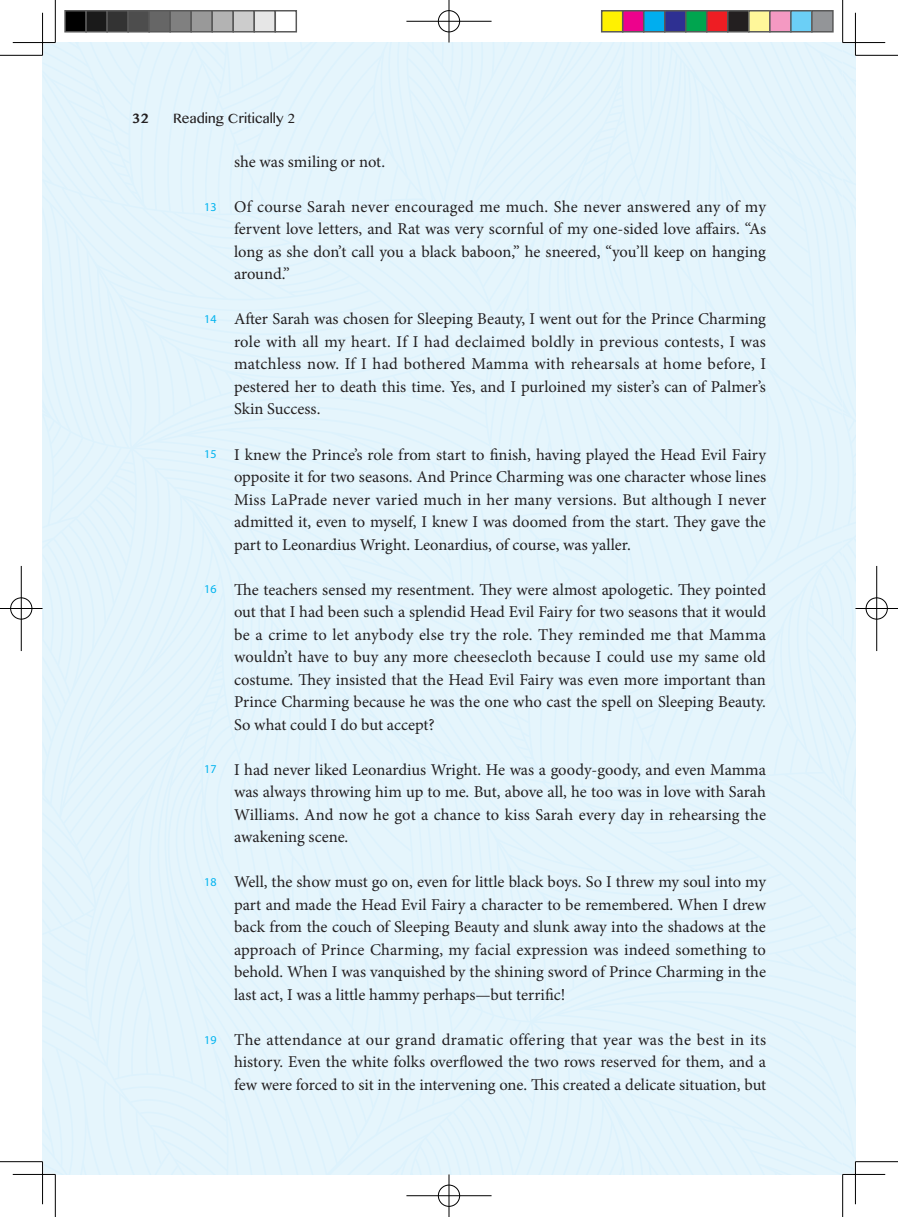
<style>
.page{position:relative;width:898px;height:1217px;background:#fff}
.page>*{position:absolute;margin:0;border:0;box-sizing:border-box;transform-origin:0 0}
.t1{font:16.5px/22.5px "Minion Pro";color:#231f20;text-align:justify}
.t2{font:13.5px "Malayalam MN";color:#231f20}
.t3{font:700 13.5px "Malayalam MN";color:#231f20}
.s1{font-family:"Myriad Pro";font-size:12px;color:#00b3ef}
</style>
<div class="page">
<div style="left:43px;top:43px;width:268px;height:369px;background:#e5f5fc"></div>
<div style="left:595px;top:795px;width:169px;height:379px;background:#e5f5fc"></div>
<div style="left:311px;top:43px;width:453px;height:752px;background:#e5f5fc"></div>
<div style="left:43px;top:412px;width:552px;height:762px;background:#e5f5fc"></div>
<div style="left:764px;top:43px;width:91px;height:1131px;background:#e5f5fc"></div>
<div style="left:792px;top:43px;width:63px;height:77px;background:#e5f5fc"></div>
<hr style="left:0;top:55px;width:43px;height:1px;background:#000">
<hr style="left:855px;top:55px;width:42px;height:1px;background:#000">
<hr style="left:0;top:1161px;width:43px;height:1px;background:#000">
<hr style="left:855px;top:1161px;width:42px;height:1px;background:#000">
<hr style="left:55px;top:0;width:1px;height:43px;background:#000">
<hr style="left:55px;top:1174px;width:1px;height:42px;background:#000">
<hr style="left:842px;top:0;width:1px;height:43px;background:#000">
<hr style="left:842px;top:1174px;width:1px;height:42px;background:#000">
<hr style="left:13px;top:42px;width:42px;height:1px;background:#000">
<hr style="left:842px;top:42px;width:42px;height:1px;background:#000">
<hr style="left:13px;top:1173px;width:42px;height:1px;background:#000">
<hr style="left:842px;top:1173px;width:42px;height:1px;background:#000">
<hr style="left:42px;top:13px;width:1px;height:42px;background:#000">
<hr style="left:42px;top:1161px;width:1px;height:42px;background:#000">
<hr style="left:854px;top:13px;width:1px;height:42px;background:#000">
<hr style="left:854px;top:1161px;width:1px;height:42px;background:#000">
<div style="left:437px;top:10px;width:23px;height:23px;border:2px solid #fff;border-radius:50%"></div>
<hr style="left:406px;top:20px;width:85px;height:2px;background:#fff">
<hr style="left:448px;top:0;width:2px;height:43px;background:#fff">
<div style="left:438px;top:10px;width:21px;height:22px;border:1px solid #000;border-radius:50%"></div>
<hr style="left:406px;top:21px;width:85px;height:1px;background:#000">
<hr style="left:448px;top:0;width:1px;height:43px;background:#000">
<div style="left:437px;top:1183px;width:23px;height:23px;border:2px solid #fff;border-radius:50%"></div>
<hr style="left:406px;top:1194px;width:85px;height:2px;background:#fff">
<hr style="left:448px;top:1174px;width:2px;height:42px;background:#fff">
<div style="left:438px;top:1184px;width:21px;height:22px;border:1px solid #000;border-radius:50%"></div>
<hr style="left:406px;top:1195px;width:85px;height:1px;background:#000">
<hr style="left:448px;top:1174px;width:1px;height:42px;background:#000">
<div style="left:10px;top:596px;width:23px;height:24px;border:2px solid #fff;border-radius:50%"></div>
<hr style="left:0;top:607px;width:43px;height:2px;background:#fff">
<hr style="left:20px;top:566px;width:2px;height:85px;background:#fff">
<div style="left:10px;top:597px;width:22px;height:22px;border:1px solid #000;border-radius:50%"></div>
<hr style="left:0;top:608px;width:43px;height:1px;background:#000">
<hr style="left:21px;top:566px;width:1px;height:85px;background:#000">
<div style="left:864px;top:596px;width:23px;height:24px;border:2px solid #fff;border-radius:50%"></div>
<hr style="left:855px;top:607px;width:42px;height:2px;background:#fff">
<hr style="left:875px;top:566px;width:2px;height:85px;background:#fff">
<div style="left:865px;top:597px;width:22px;height:22px;border:1px solid #000;border-radius:50%"></div>
<hr style="left:855px;top:608px;width:42px;height:1px;background:#000">
<hr style="left:876px;top:566px;width:1px;height:85px;background:#000">
<div style="left:65px;top:11px;width:21px;height:21px;background:#000"></div>
<div style="left:64px;top:10px;width:23px;height:23px;border:2px solid #595959"></div>
<div style="left:86px;top:11px;width:21px;height:21px;background:#1a1a1a"></div>
<div style="left:85px;top:10px;width:23px;height:23px;border:2px solid #595959"></div>
<div style="left:107px;top:11px;width:21px;height:21px;background:#333"></div>
<div style="left:106px;top:10px;width:23px;height:23px;border:2px solid #595959"></div>
<div style="left:128px;top:11px;width:21px;height:21px;background:#4d4d4d"></div>
<div style="left:127px;top:10px;width:23px;height:23px;border:2px solid #595959"></div>
<div style="left:149px;top:11px;width:21px;height:21px;background:#666"></div>
<div style="left:148px;top:10px;width:23px;height:23px;border:2px solid #595959"></div>
<div style="left:170px;top:11px;width:21px;height:21px;background:#808080"></div>
<div style="left:169px;top:10px;width:23px;height:23px;border:2px solid #595959"></div>
<div style="left:191px;top:11px;width:21px;height:21px;background:#999"></div>
<div style="left:190px;top:10px;width:23px;height:23px;border:2px solid #595959"></div>
<div style="left:212px;top:11px;width:21px;height:21px;background:#b3b3b3"></div>
<div style="left:211px;top:10px;width:23px;height:23px;border:2px solid #595959"></div>
<div style="left:233px;top:11px;width:21px;height:21px;background:#ccc"></div>
<div style="left:232px;top:10px;width:23px;height:23px;border:2px solid #595959"></div>
<div style="left:254px;top:11px;width:21px;height:21px;background:#e6e6e6"></div>
<div style="left:253px;top:10px;width:23px;height:23px;border:2px solid #595959"></div>
<div style="left:274px;top:10px;width:23px;height:23px;border:2px solid #595959"></div>
<div style="left:601px;top:11px;width:21px;height:21px;background:#fff101"></div>
<div style="left:600px;top:10px;width:23px;height:23px;border:2px solid #595959"></div>
<div style="left:622px;top:11px;width:21px;height:21px;background:#ed028c"></div>
<div style="left:621px;top:10px;width:23px;height:23px;border:2px solid #595959"></div>
<div style="left:643px;top:11px;width:21px;height:21px;background:#00aeef"></div>
<div style="left:642px;top:10px;width:23px;height:23px;border:2px solid #595959"></div>
<div style="left:664px;top:11px;width:21px;height:21px;background:#2e3092"></div>
<div style="left:663px;top:10px;width:23px;height:23px;border:2px solid #595959"></div>
<div style="left:685px;top:11px;width:21px;height:21px;background:#00a54f"></div>
<div style="left:684px;top:10px;width:23px;height:23px;border:2px solid #595959"></div>
<div style="left:706px;top:11px;width:21px;height:21px;background:#ee1d23"></div>
<div style="left:705px;top:10px;width:23px;height:23px;border:2px solid #595959"></div>
<div style="left:727px;top:11px;width:21px;height:21px;background:#231f20"></div>
<div style="left:726px;top:10px;width:23px;height:23px;border:2px solid #595959"></div>
<div style="left:748px;top:11px;width:21px;height:21px;background:#fff79a"></div>
<div style="left:747px;top:10px;width:23px;height:23px;border:2px solid #595959"></div>
<div style="left:769px;top:11px;width:21px;height:21px;background:#f499c2"></div>
<div style="left:768px;top:10px;width:23px;height:23px;border:2px solid #595959"></div>
<div style="left:790px;top:11px;width:21px;height:21px;background:#6bcff6"></div>
<div style="left:789px;top:10px;width:23px;height:23px;border:2px solid #595959"></div>
<div style="left:811px;top:11px;width:21px;height:21px;background:#939598"></div>
<div style="left:810px;top:10px;width:23px;height:23px;border:2px solid #595959"></div>
<p class="t3" style="left:132px;top:110px;width:19px">32</p>
<p class="t2" style="left:173px;top:110px;width:123px">Reading Critically 2</p>
<p class="t1" style="left:234px;top:150px;width:152px">she was smiling or not.</p>
<p class="t1" style="left:234px;top:195px;width:533px;text-indent:-30px"><span class="s1">13</span> Of course Sarah never encouraged me much. She never answered any of my fervent love letters, and Rat was very scornful of my one-sided love affairs. “As long as she don’t call you a black baboon,” he sneered, “you’ll keep on hanging around.”</p>
<p class="t1" style="left:234px;top:308px;width:533px;text-indent:-30px"><span class="s1">14</span> After Sarah was chosen for Sleeping Beauty, I went out for the Prince Charming role with all my heart. If I had declaimed boldly in previous contests, I was matchless now. If I had bothered Mamma with rehearsals at home before, I pestered her to death this time. Yes, and I purloined my sister’s can of Palmer’s Skin Success.</p>
<p class="t1" style="left:234px;top:443px;width:533px;text-indent:-30px"><span class="s1">15</span> I knew the Prince’s role from start to finish, having played the Head Evil Fairy opposite it for two seasons. And Prince Charming was one character whose lines Miss LaPrade never varied much in her many versions. But although I never admitted it, even to myself, I knew I was doomed from the start. They gave the part to Leonardius Wright. Leonardius, of course, was yaller.</p>
<p class="t1" style="left:234px;top:578px;width:533px;text-indent:-30px"><span class="s1">16</span> The teachers sensed my resentment. They were almost apologetic. They pointed out that I had been such a splendid Head Evil Fairy for two seasons that it would be a crime to let anybody else try the role. They reminded me that Mamma wouldn’t have to buy any more cheesecloth because I could use my same old costume. They insisted that the Head Evil Fairy was even more important than Prince Charming because he was the one who cast the spell on Sleeping Beauty.<br>So what could I do but accept?</p>
<p class="t1" style="left:234px;top:758px;width:533px;text-indent:-30px"><span class="s1">17</span> I had never liked Leonardius Wright. He was a goody-goody, and even Mamma was always throwing him up to me. But, above all, he too was in love with Sarah Williams. And now he got a chance to kiss Sarah every day in rehearsing the awakening scene.</p>
<p class="t1" style="left:234px;top:870px;width:533px;text-indent:-30px"><span class="s1">18</span> Well, the show must go on, even for little black boys. So I threw my soul into my part and made the Head Evil Fairy a character to be remembered. When I drew back from the couch of Sleeping Beauty and slunk away into the shadows at the approach of Prince Charming, my facial expression was indeed something to behold. When I was vanquished by the shining sword of Prince Charming in the last act, I was a little hammy perhaps—but terrific!</p>
<p class="t1" style="left:234px;top:1028px;width:533px;text-indent:-30px"><span class="s1">19</span> The attendance at our grand dramatic offering that year was the best in its history. Even the white folks overflowed the two rows reserved for them, and a few were forced to sit in the intervening one. This created a delicate situation, but</p>
</div>
